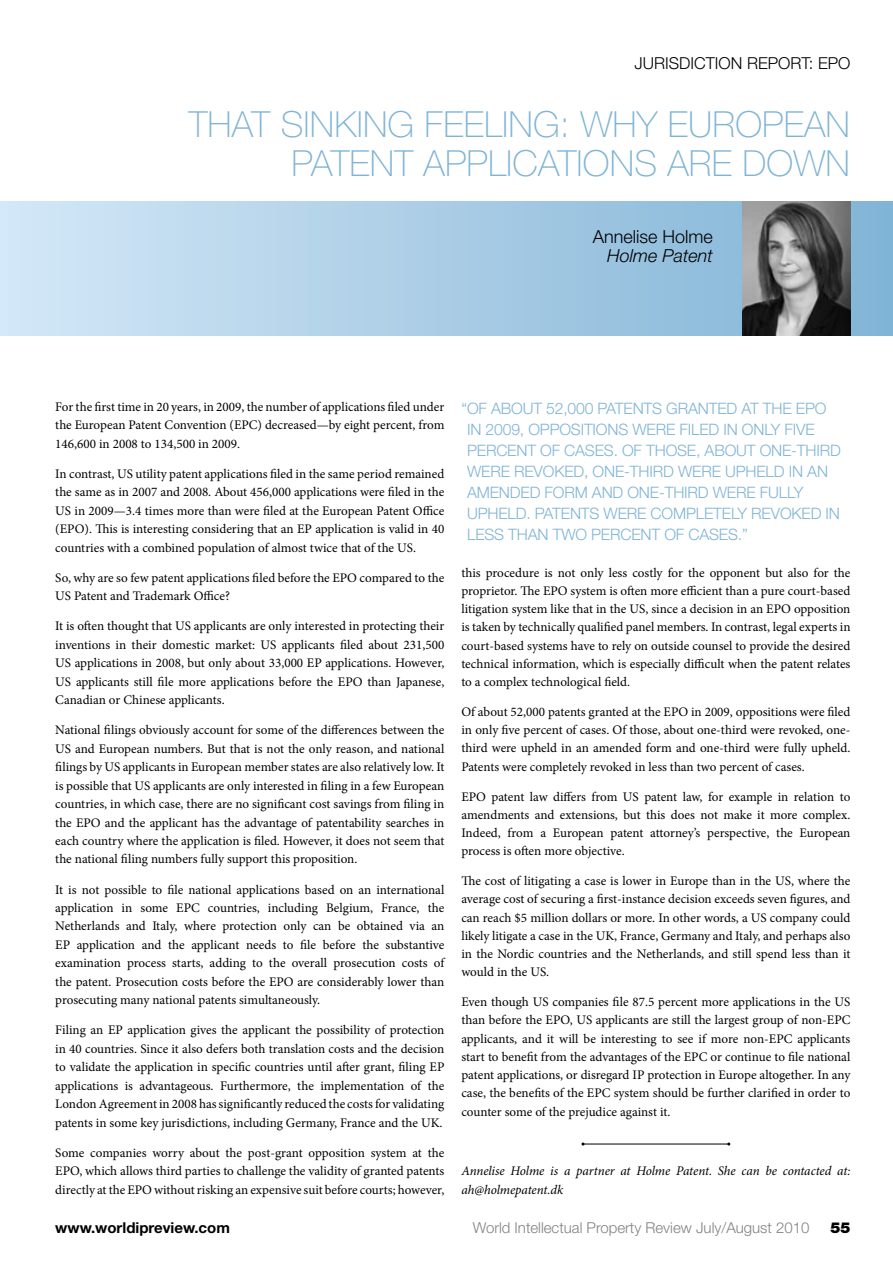
<style>
.page{position:relative;width:893px;height:1263px;background:#fff}
.page>*{position:absolute;margin:0;border:0;box-sizing:border-box;transform-origin:0 0}
.t1{font:100 36px/39px "Helvetica Neue";letter-spacing:.005em;color:#7fb4d6;text-align:right}
.t2{font:300 18px "Helvetica Neue";color:#000}
.t3{font:italic 300 18px "Helvetica Neue";color:#000}
.t4{font:300 16.5px "Helvetica Neue";color:#000}
.t5{font:300 15.75px/21px "Helvetica Neue";letter-spacing:-.01em;color:#7fb4d6}
.t6{font:300 15px "Helvetica Neue";color:#808285}
.t7{font:700 15px "Helvetica Neue";color:#000}
.t8{font:900 15px "Helvetica Neue";color:#000}
.t9{font:13.2px/18.5px "Minion Pro";color:#000;text-align:justify}
.t10{font:italic 13.2px/18.3px "Minion Pro";letter-spacing:-.01em;color:#000}
</style>
<div class="page">
<svg style="left:0;top:201px;width:893px;height:135px;background:#adcfe7"></svg>
<img style="left:742px;top:201px;width:108px;height:135px">
<hr style="left:583px;top:1144px;width:146px;height:1px;background:#000">
<p class="t4" style="left:634px;top:53px;width:135px">JURISDICTION REPO</p>
<p class="t4" style="left:790px;top:53px;width:62px">RT: EPO</p>
<h1 class="t1" style="left:189px;top:105px;width:663px">THAT SINKING FEELING: WHY EUROPEAN<br>PATENT APPLICATIONS ARE DOWN</h1>
<h2 class="t2" style="left:593px;top:225px;width:122px">ANNELISE HOLME</h2>
<h2 class="t3" style="left:607px;top:245px;width:107px">Holme Patent</h2>
<p class="t9" style="left:55px;top:397px;width:391px">For the first time in 20 years, in 2009, the number of applications filed under the European Patent Convention (EPC) decreased—by eight percent, from 146,600 in 2008 to 134,500 in 2009.</p>
<p class="t9" style="left:55px;top:465px;width:391px">In contrast, US utility patent applications filed in the same period remained the same as in 2007 and 2008. About 456,000 applications were filed in the US in 2009—3.4 times more than were filed at the European Patent Office (EPO). This is interesting considering that an EP application is valid in 40 countries with a combined population of almost twice that of the US.</p>
<p class="t9" style="left:55px;top:568px;width:391px">So, why are so few patent applications filed before the EPO compared to the<br>US Patent and Trademark Office?</p>
<p class="t9" style="left:55px;top:617px;width:391px">It is often thought that US applicants are only interested in protecting their inventions in their domestic market: US applicants filed about 231,500<br>US applications in 2008, but only about 33,000 EP applications. However, US applicants still file more applications before the EPO than Japanese, Canadian or Chinese applicants.</p>
<p class="t9" style="left:55px;top:721px;width:391px">National filings obviously account for some of the differences between the US and European numbers. But that is not the only reason, and national filings by US applicants in European member states are also relatively low. It is possible that US applicants are only interested in filing in a few European countries, in which case, there are no significant cost savings from filing in the EPO and the applicant has the advantage of patentability searches in each country where the application is filed. However, it does not seem that the national filing numbers fully support this proposition.</p>
<p class="t9" style="left:55px;top:880px;width:391px">It is not possible to file national applications based on an international application in some EPC countries, including Belgium, France, the Netherlands and Italy, where protection only can be obtained via an EP application and the applicant needs to file before the substantive examination process starts, adding to the overall prosecution costs of the patent. Prosecution costs before the EPO are considerably lower than prosecuting many national patents simultaneously.</p>
<p class="t9" style="left:55px;top:1021px;width:391px">Filing an EP application gives the applicant the possibility of protection in 40 countries. Since it also defers both translation costs and the decision to validate the application in specific countries until after grant, filing EP applications is advantageous. Furthermore, the implementation of the London Agreement in 2008 has significantly reduced the costs for validating patents in some key jurisdictions, including Germany, France and the UK.</p>
<p class="t9" style="left:55px;top:1143px;width:391px">Some companies worry about the post-grant opposition system at the EPO, which allows third parties to challenge the validity of granted patents directly at the EPO without risking an expensive suit before courts; however,</p>
<p class="t5" style="left:461px;top:397px;width:42px">“OF ABO</p>
<p class="t5" style="left:467px;top:397px;width:361px;text-indent:56px">UT 52,000 PATENTS GRANTED AT THE EPO<br>IN 2009, OPPO</p>
<p class="t5" style="left:467px;top:418px;width:326px;text-indent:104px">SITIONS WERE FI LED IN ONLY FIVE<br>PERCENT OF CASES. OF THOSE, ABO</p>
<p class="t5" style="left:736px;top:439px;width:106px">UT ONE-THI RD</p>
<p class="t5" style="left:467px;top:460px;width:68px">WERE REVOKE</p>
<p class="t5" style="left:574px;top:460px;width:173px">D, ONE-THI RD WERE UPHE</p>
<p class="t5" style="left:766px;top:460px;width:64px">LD IN AN</p>
<p class="t5" style="left:467px;top:481px;width:12px">AME</p>
<p class="t5" style="left:499px;top:481px;width:306px">NDED FORM AND ONE-THI RD WERE FULLY</p>
<p class="t5" style="left:467px;top:502px;width:22px">UPHE</p>
<p class="t5" style="left:508px;top:502px;width:156px">LD. PATENTS WERE COMP</p>
<p class="t5" style="left:696px;top:502px;width:77px">LETELY REVOKE</p>
<p class="t5" style="left:811px;top:502px;width:31px">D IN</p>
<p class="t5" style="left:467px;top:523px;width:282px">LESS THAN TWO PERCENT OF CASES.”</p>
<p class="t9" style="left:461px;top:563px;width:391px">this procedure is not only less costly for the opponent but also for the proprietor. The EPO system is often more efficient than a pure court-based litigation system like that in the US, since a decision in an EPO opposition is taken by technically qualified panel members. In contrast, legal experts in court-based systems have to rely on outside counsel to provide the desired technical information, which is especially difficult when the patent relates to a complex technological field.</p>
<p class="t9" style="left:461px;top:703px;width:391px">Of about 52,000 patents granted at the EPO in 2009, oppositions were filed in only five percent of cases. Of those, about one-third were revoked, one&shy;third were upheld in an amended form and one-third were fully upheld.<br>Patents were completely revoked in less than two percent of cases.</p>
<p class="t9" style="left:461px;top:787px;width:391px">EPO patent law differs from US patent law, for example in relation to amendments and extensions, but this does not make it more complex.<br>Indeed, from a European patent attorney’s perspective, the European process is often more objective.</p>
<p class="t9" style="left:461px;top:872px;width:391px">The cost of litigating a case is lower in Europe than in the US, where the average cost of securing a first-instance decision exceeds seven figures, and can reach $5 million dollars or more. In other words, a US company could likely litigate a case in the UK, France, Germany and Italy, and perhaps also in the Nordic countries and the Netherlands, and still spend less than it would in the US.</p>
<p class="t9" style="left:461px;top:993px;width:391px">Even though US companies file 87.5 percent more applications in the US than before the EPO, US applicants are still the largest group of non-EPC applicants, and it will be interesting to see if more non-EPC applicants start to benefit from the advantages of the EPC or continue to file national patent applications, or disregard IP protection in Europe altogether. In any case, the benefits of the EPC system should be further clarified in order to counter some of the prejudice against it.</p>
<p class="t10" style="left:461px;top:1162px;width:391px">Annelise Holme is a partner at Holme Patent. She can be contacted at: ah@holmepatent.dk</p>
<p class="t7" style="left:55px;top:1218px;width:176px">www.worldipreview.com</p>
<p class="t6" style="left:473px;top:1219px;width:338px">WORLD INTELLECTUAL PROPERTY REVIEW JULY/AUGUST 2010</p>
<p class="t8" style="left:830px;top:1219px;width:22px">55</p>
</div>
